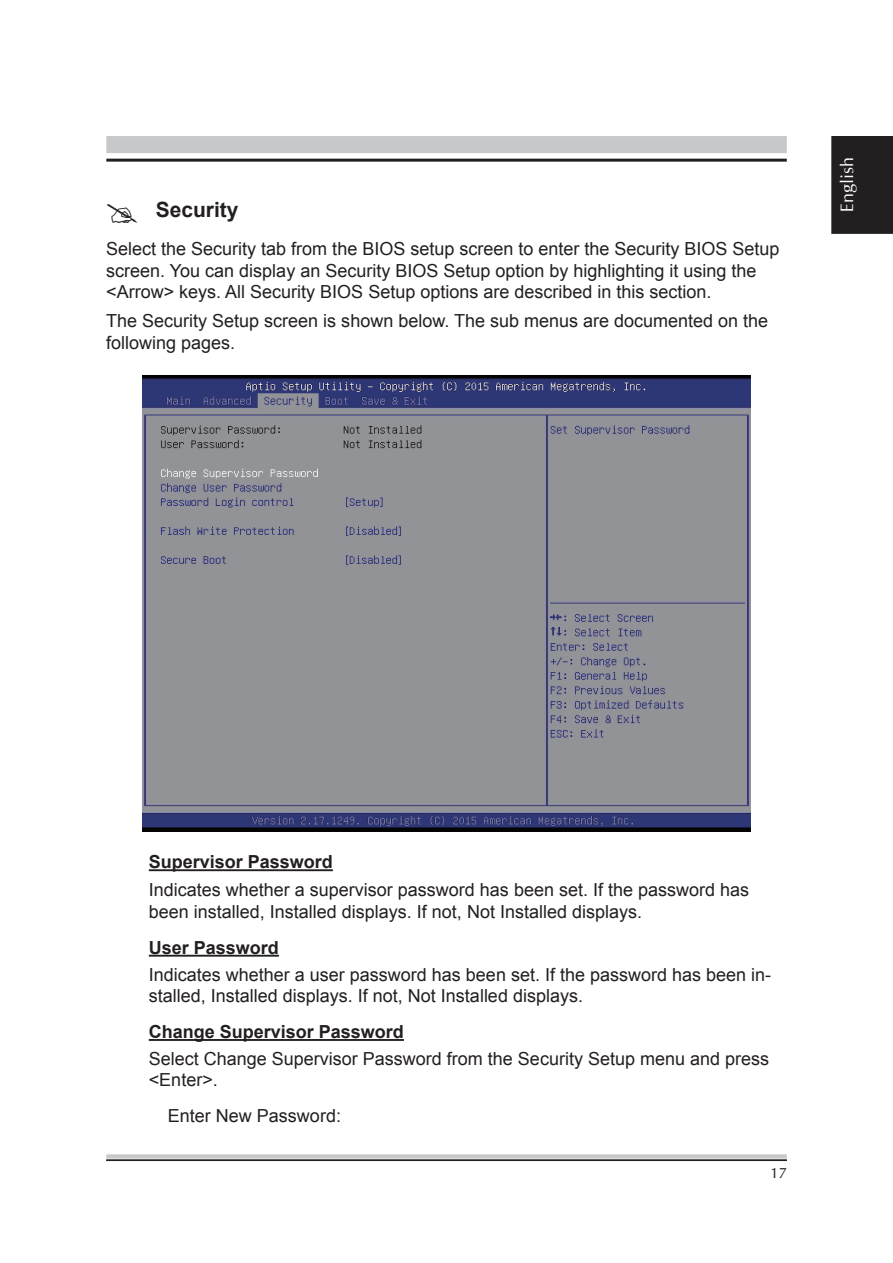
<style>
.page{position:relative;width:893px;height:1263px;background:#fff}
.page>*{position:absolute;margin:0;border:0;box-sizing:border-box;transform-origin:0 0}
.t1{font:700 21px "Arial";color:#231f20}
.t2{font:18px/21px "Arial";color:#231f20}
.t3{font:700 18px "Arial";color:#231f20}
.t4{font:18px "Cg Omega";color:#fff}
.t5{font:15px "Cg Omega";color:#231f20}
</style>
<div class="page">
<hr style="left:106px;top:159px;width:681px;height:3px;background:#231f20">
<div style="left:108px;top:138px;width:677px;height:14px;background:#c7c8ca"></div>
<div style="left:106px;top:136px;width:681px;height:17px;border:3px solid #c7c8ca"></div>
<div style="left:106px;top:1154px;width:681px;height:4px;border:2px solid #c7c8ca"></div>
<div style="left:106px;top:1159px;width:681px;height:2px;border:1px solid #231f20"></div>
<div style="left:831px;top:136px;width:62px;height:98px;background:#231f20"></div>
<img style="left:143px;top:376px;width:608px;height:456px">
<hr style="left:149px;top:869px;width:184px;height:2px;background:#231f20">
<hr style="left:149px;top:955px;width:130px;height:2px;background:#231f20">
<hr style="left:149px;top:1039px;width:255px;height:2px;background:#231f20">
<p class="t1" style="left:156px;top:196px;width:84px">Security</p>
<p class="t2" style="left:106px;top:239px;width:675px">Select the Security tab from the BIOS setup screen to enter the Security BIOS Setup screen. You can display an Security BIOS Setup option by highlighting it using the &lt;Arrow&gt; keys. All Security BIOS Setup options are described in this section.</p>
<p class="t2" style="left:106px;top:310px;width:664px;line-height:21.6px">The Security Setup screen is shown below. The sub menus are documented on the following pages.</p>
<p class="t4" style="left:837px;top:212px;width:57px;rotate:-90deg">English</p>
<p class="t3" style="left:149px;top:850px;width:186px">Supervisor Password</p>
<p class="t2" style="left:149px;top:879px;width:602px;line-height:21.6px">Indicates whether a supervisor password has been set. If the password has been installed, Installed displays. If not, Not Installed displays.</p>
<p class="t3" style="left:149px;top:935px;width:132px">User Password</p>
<p class="t2" style="left:149px;top:964px;width:624px">Indicates whether a user password has been set. If the password has been in&shy;stalled, Installed displays. If not, Not Installed displays.</p>
<p class="t3" style="left:149px;top:1020px;width:257px">Change Supervisor Password</p>
<p class="t2" style="left:149px;top:1049px;width:622px">Select Change Supervisor Password from the Security Setup menu and press &lt;Enter&gt;.</p>
<p class="t2" style="left:168px;top:1106px;width:175px">Enter New Password:</p>
<p class="t5" style="left:770px;top:1164px;width:18px">1 7</p>
</div>
